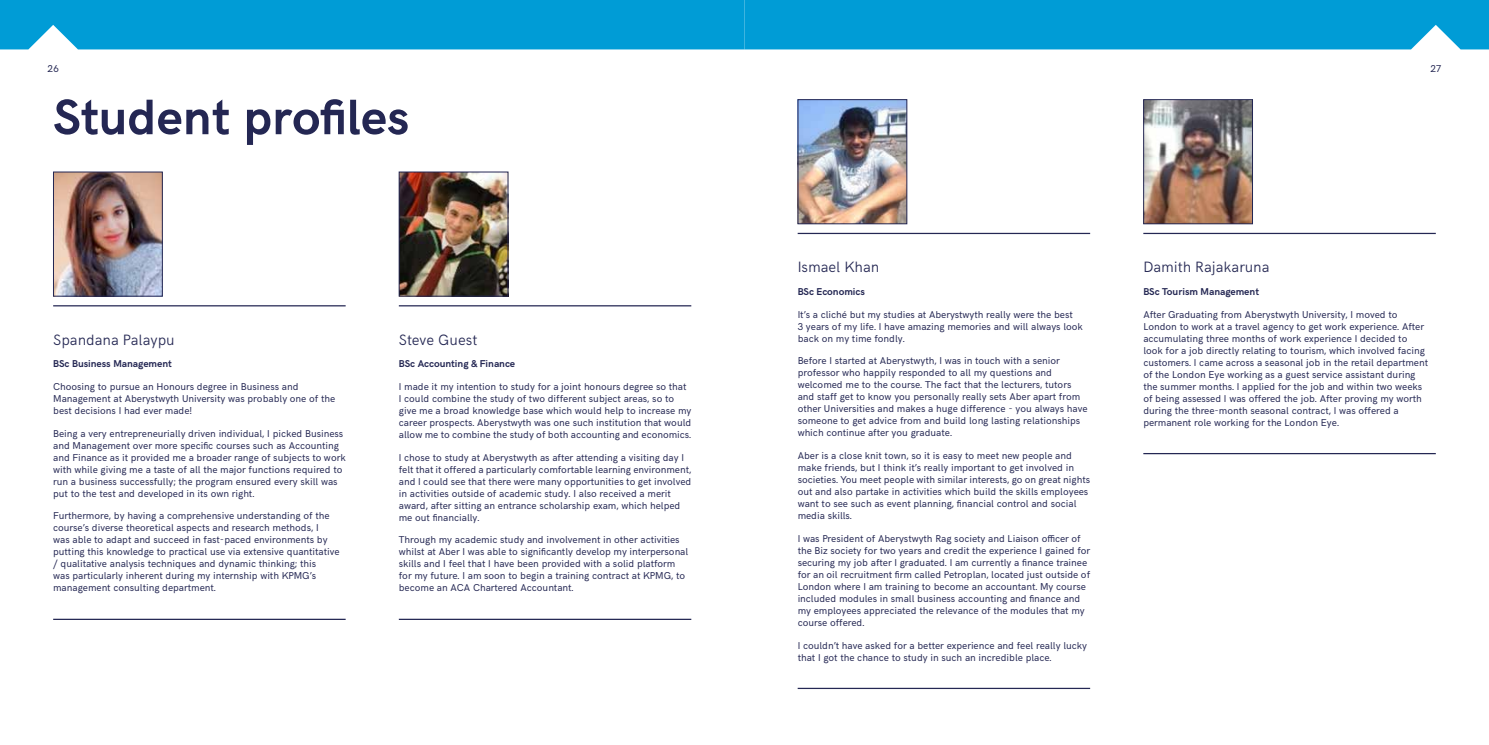
<style>
.page{position:relative;width:1489px;height:745px;background:#fff}
.page>*{position:absolute;margin:0;border:0;box-sizing:border-box;transform-origin:0 0}
.t1{font:700 50px "HK Grotesk";color:#242753}
.t2{font:300 15px "HK Grotesk";color:#242753}
.t3{font:10px/12px "HK Grotesk";color:#242753}
.t4{font:700 10px "HK Grotesk";color:#242753}
</style>
<div class="page">
<hr style="left:53px;top:618px;width:292px;height:1px;background:#242753">
<hr style="left:53px;top:305px;width:292px;height:1px;background:#242753">
<img style="left:55px;top:173px;width:106px;height:121px">
<div style="left:53px;top:171px;width:110px;height:125px;border:1px solid #242753"></div>
<hr style="left:399px;top:618px;width:292px;height:1px;background:#242753">
<hr style="left:399px;top:305px;width:292px;height:1px;background:#242753">
<img style="left:401px;top:173px;width:105px;height:121px">
<div style="left:399px;top:171px;width:109px;height:125px;border:1px solid #242753"></div>
<hr style="left:797px;top:687px;width:293px;height:1px;background:#242753">
<hr style="left:797px;top:233px;width:293px;height:1px;background:#242753">
<img style="left:799px;top:101px;width:106px;height:121px">
<div style="left:797px;top:99px;width:110px;height:125px;border:1px solid #242753"></div>
<hr style="left:1143px;top:452px;width:292px;height:2px;background:#242753">
<hr style="left:1143px;top:233px;width:292px;height:1px;background:#242753">
<img style="left:1145px;top:101px;width:105px;height:121px">
<div style="left:1143px;top:99px;width:109px;height:125px;border:1px solid #242753"></div>
<div style="left:0;top:0;width:1488px;height:49px;background:#009cd6"></div>
<p class="t3" style="left:47px;top:62px;width:13px">26</p>
<p class="t3" style="left:1430px;top:62px;width:12px">27</p>
<h1 class="t1" style="left:53px;top:79px;width:357px">Student profiles</h1>
<h2 class="t2" style="left:53px;top:328px;width:123px">Spandana Palaypu</h2>
<p class="t4" style="left:53px;top:356px;width:120px">BSc Business Management</p>
<p class="t3" style="left:53px;top:379px;width:283px">Choosing to pursue an Honours degree in Business and<br>Management at Aberystwyth University was probably one of the best decisions I had ever made!</p>
<p class="t3" style="left:53px;top:426px;width:294px">Being a very entrepreneurially driven individual, I picked Business and Management over more specific courses such as Accounting and Finance as it provided me a broader range of subjects to work with while giving me a taste of all the major functions required to run a business successfully; the program ensured every skill was put to the test and developed in its own right.</p>
<p class="t3" style="left:53px;top:509px;width:288px">Furthermore, by having a comprehensive understanding of the course’s diverse theoretical aspects and research methods, I<br>was able to adapt and succeed in fast-paced environments by putting this knowledge to practical use via extensive quantitative / qualitative analysis techniques and dynamic thinking; this<br>was particularly inherent during my internship with KPMG’s management consulting department.</p>
<h2 class="t2" style="left:399px;top:328px;width:80px">Steve Guest</h2>
<p class="t4" style="left:399px;top:356px;width:118px">BSc Accounting &amp; Finance</p>
<p class="t3" style="left:399px;top:379px;width:294px">I made it my intention to study for a joint honours degree so that I could combine the study of two different subject areas, so to give me a broad knowledge base which would help to increase my career prospects. Aberystwyth was one such institution that would allow me to combine the study of both accounting and economics.</p>
<p class="t3" style="left:399px;top:450px;width:294px">I chose to study at Aberystwyth as after attending a visiting day I felt that it offered a particularly comfortable learning environment, and I could see that there were many opportunities to get involved in activities outside of academic study. I also received a merit award, after sitting an entrance scholarship exam, which helped me out financially.</p>
<p class="t3" style="left:399px;top:533px;width:291px">Through my academic study and involvement in other activities whilst at Aber I was able to significantly develop my interpersonal skills and I feel that I have been provided with a solid platform for my future. I am soon to begin a training contract at KPMG, to become an ACA Chartered Accountant.</p>
<h2 class="t2" style="left:797px;top:255px;width:83px">Ismael Khan</h2>
<p class="t4" style="left:797px;top:284px;width:69px">BSc Economics</p>
<p class="t3" style="left:797px;top:307px;width:287px">It’s a cliché but my studies at Aberystwyth really were the best<br>3 years of my life. I have amazing memories and will always look back on my time fondly.</p>
<p class="t3" style="left:797px;top:354px;width:291px">Before I started at Aberystwyth, I was in touch with a senior professor who happily responded to all my questions and welcomed me to the course. The fact that the lecturers, tutors and staff get to know you personally really sets Aber apart from other Universities and makes a huge difference - you always have someone to get advice from and build long lasting relationships which continue after you graduate.</p>
<p class="t3" style="left:797px;top:448px;width:294px">Aber is a close knit town, so it is easy to meet new people and make friends, but I think it’s really important to get involved in societies. You meet people with similar interests, go on great nights out and also partake in activities which build the skills employees want to see such as event planning, financial control and social media skills.</p>
<p class="t3" style="left:797px;top:531px;width:294px">I was President of Aberystwyth Rag society and Liaison officer of the Biz society for two years and credit the experience I gained for securing my job after I graduated. I am currently a finance trainee for an oil recruitment firm called Petroplan, located just outside of London where I am training to become an accountant. My course included modules in small business accounting and finance and my employees appreciated the relevance of the modules that my course offered.</p>
<p class="t3" style="left:797px;top:638px;width:291px">I couldn’t have asked for a better experience and feel really lucky that I got the chance to study in such an incredible place.</p>
<h2 class="t2" style="left:1143px;top:255px;width:128px">Damith Rajakaruna</h2>
<p class="t4" style="left:1143px;top:284px;width:117px">BSc Tourism Management</p>
<p class="t3" style="left:1143px;top:307px;width:286px">After Graduating from Aberystwyth University, I moved to London to work at a travel agency to get work experience. After accumulating three months of work experience I decided to look for a job directly relating to tourism, which involved facing customers. I came across a seasonal job in the retail department of the London Eye working as a guest service assistant during the summer months. I applied for the job and within two weeks of being assessed I was offered the job. After proving my worth during the three-month seasonal contract, I was offered a permanent role working for the London Eye.</p>
</div>
